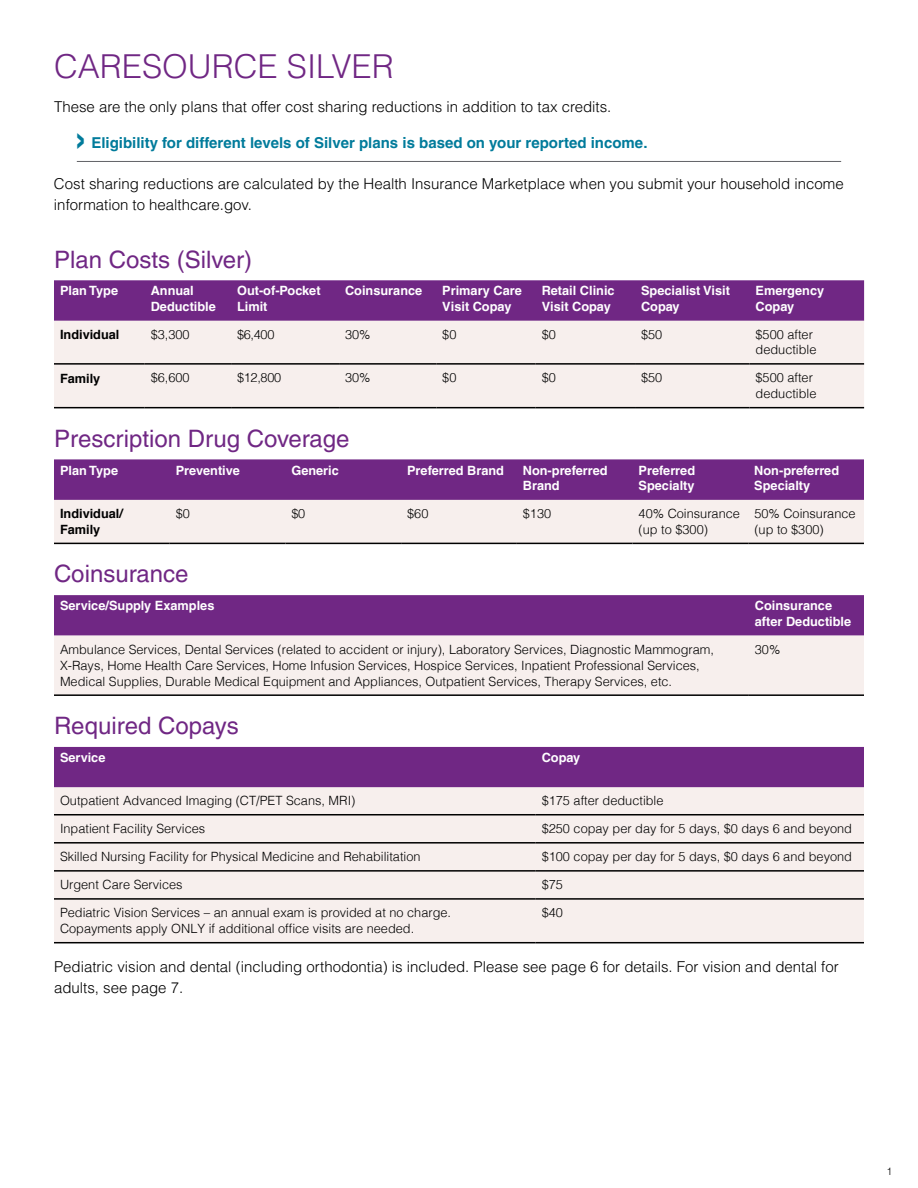
<style>
.page{position:relative;width:918px;height:1188px;background:#fff}
.page>*{position:absolute;margin:0;border:0;box-sizing:border-box;transform-origin:0 0}
.t1{font:700 39px "Helvetica LT Pro";color:#007b9b}
.t2{font:300 33px "Helvetica LT Pro";color:#702784}
.t3{font:24px "Helvetica LT Pro";color:#702784}
.t4{font:300 15px/21px "Helvetica LT Pro";color:#000}
.t5{font:700 15px "Helvetica LT Pro";color:#007b9b}
.t6{font:300 12.75px/15.8px "Helvetica";color:#000}
.t7{font:700 12.75px/15.8px "Helvetica LT Pro";color:#fff}
.t8{font:700 12.75px/15.8px "Helvetica";color:#000}
.t9{font:300 10.5px "Helvetica LT Pro";color:#000}
</style>
<div class="page">
<hr style="left:77px;top:161px;width:764px;height:1px;background:#606165">
<div style="left:54px;top:280px;width:810px;height:41px;background:#702784"></div>
<div style="left:54px;top:321px;width:810px;height:86px;background:#f7efed"></div>
<hr style="left:54px;top:363px;width:91px;height:2px;background:#000">
<hr style="left:145px;top:363px;width:86px;height:2px;background:#000">
<hr style="left:231px;top:363px;width:108px;height:2px;background:#000">
<hr style="left:339px;top:363px;width:97px;height:2px;background:#000">
<hr style="left:436px;top:363px;width:100px;height:2px;background:#000">
<hr style="left:536px;top:363px;width:99px;height:2px;background:#000">
<hr style="left:635px;top:363px;width:115px;height:2px;background:#000">
<hr style="left:750px;top:363px;width:114px;height:2px;background:#000">
<hr style="left:54px;top:407px;width:91px;height:1px;background:#000">
<hr style="left:145px;top:407px;width:86px;height:1px;background:#000">
<hr style="left:231px;top:407px;width:108px;height:1px;background:#000">
<hr style="left:339px;top:407px;width:97px;height:1px;background:#000">
<hr style="left:436px;top:407px;width:100px;height:1px;background:#000">
<hr style="left:536px;top:407px;width:99px;height:1px;background:#000">
<hr style="left:635px;top:407px;width:115px;height:1px;background:#000">
<hr style="left:750px;top:407px;width:114px;height:1px;background:#000">
<svg style="left:54px;top:459px;width:810px;height:84px;background:#b48db9"></svg>
<hr style="left:54px;top:543px;width:116px;height:1px;background:#000">
<hr style="left:170px;top:543px;width:115px;height:1px;background:#000">
<hr style="left:285px;top:543px;width:116px;height:1px;background:#000">
<hr style="left:401px;top:543px;width:116px;height:1px;background:#000">
<hr style="left:517px;top:543px;width:116px;height:1px;background:#000">
<hr style="left:633px;top:543px;width:115px;height:1px;background:#000">
<hr style="left:748px;top:543px;width:116px;height:1px;background:#000">
<div style="left:54px;top:595px;width:810px;height:41px;background:#702784"></div>
<div style="left:54px;top:636px;width:810px;height:58px;background:#f7efed"></div>
<hr style="left:54px;top:694px;width:695px;height:2px;background:#000">
<hr style="left:749px;top:694px;width:115px;height:2px;background:#000">
<div style="left:54px;top:747px;width:810px;height:40px;background:#702784"></div>
<div style="left:54px;top:787px;width:810px;height:155px;background:#f7efed"></div>
<hr style="left:54px;top:814px;width:482px;height:1px;background:#000">
<hr style="left:536px;top:814px;width:328px;height:1px;background:#000">
<hr style="left:54px;top:842px;width:482px;height:2px;background:#000">
<hr style="left:536px;top:842px;width:328px;height:2px;background:#000">
<hr style="left:54px;top:870px;width:482px;height:2px;background:#000">
<hr style="left:536px;top:870px;width:328px;height:2px;background:#000">
<hr style="left:54px;top:898px;width:482px;height:2px;background:#000">
<hr style="left:536px;top:898px;width:328px;height:2px;background:#000">
<hr style="left:54px;top:942px;width:482px;height:1px;background:#000">
<hr style="left:536px;top:942px;width:328px;height:1px;background:#000">
<h2 class="t2" style="left:54px;top:45px;width:341px">CARESOURCE SILVER</h2>
<p class="t4" style="left:54px;top:96px;width:559px">These are the only plans that offer cost sharing reductions in addition to tax credits.</p>
<h1 class="t1" style="left:74px;top:115px;width:14px">›</h1>
<p class="t5" style="left:91px;top:133px;width:558px">Eligibility for different levels of Silver plans is based on your reported income.</p>
<p class="t4" style="left:54px;top:173px;width:791px">Cost sharing reductions are calculated by the Health Insurance Marketplace when you submit your household income information to healthcare.gov.</p>
<h3 class="t3" style="left:54px;top:245px;width:200px">Plan Costs (Silver)</h3>
<p class="t7" style="left:60px;top:283px;width:60px">Plan Type</p>
<p class="t7" style="left:151px;top:283px;width:67px">Annual<br>Deductible</p>
<p class="t7" style="left:237px;top:283px;width:85px">Out-of-Pocket<br>Limit</p>
<p class="t7" style="left:345px;top:283px;width:79px">Coinsurance</p>
<p class="t7" style="left:442px;top:283px;width:81px">Primary Care<br>Visit Copay</p>
<p class="t7" style="left:542px;top:283px;width:74px">Retail Clinic<br>Visit Copay</p>
<p class="t7" style="left:641px;top:283px;width:90px">Specialist Visit<br>Copay</p>
<p class="t7" style="left:756px;top:283px;width:70px">Emergency<br>Copay</p>
<p class="t8" style="left:60px;top:327px;width:61px">Individual</p>
<p class="t6" style="left:151px;top:325px;width:40px">$3,300</p>
<p class="t6" style="left:237px;top:325px;width:39px">$6,400</p>
<p class="t6" style="left:345px;top:325px;width:27px">30%</p>
<p class="t6" style="left:442px;top:325px;width:16px">$0</p>
<p class="t6" style="left:542px;top:325px;width:16px">$0</p>
<p class="t6" style="left:641px;top:325px;width:23px">$50</p>
<p class="t6" style="left:756px;top:325px;width:62px">$500 after deductible</p>
<p class="t8" style="left:60px;top:371px;width:42px">Family</p>
<p class="t6" style="left:151px;top:369px;width:40px">$6,600</p>
<p class="t6" style="left:237px;top:369px;width:46px">$12,800</p>
<p class="t6" style="left:345px;top:369px;width:27px">30%</p>
<p class="t6" style="left:442px;top:369px;width:16px">$0</p>
<p class="t6" style="left:542px;top:369px;width:16px">$0</p>
<p class="t6" style="left:641px;top:369px;width:23px">$50</p>
<p class="t6" style="left:756px;top:369px;width:62px">$500 after deductible</p>
<h3 class="t3" style="left:54px;top:424px;width:297px">Prescription Drug Coverage</h3>
<p class="t7" style="left:60px;top:462px;width:60px">Plan Type</p>
<p class="t7" style="left:176px;top:462px;width:66px">Preventive</p>
<p class="t7" style="left:291px;top:462px;width:49px">Generic</p>
<p class="t7" style="left:407px;top:462px;width:98px">Preferred Brand</p>
<p class="t7" style="left:523px;top:462px;width:86px">Non-preferred<br>Brand</p>
<p class="t7" style="left:639px;top:462px;width:58px">Preferred<br>Specialty</p>
<p class="t7" style="left:754px;top:462px;width:86px">Non-preferred<br>Specialty</p>
<p class="t8" style="left:60px;top:506px;width:65px">Individual/<br>Family</p>
<p class="t6" style="left:176px;top:504px;width:16px">$0</p>
<p class="t6" style="left:291px;top:504px;width:15px">$0</p>
<p class="t6" style="left:407px;top:504px;width:23px">$60</p>
<p class="t6" style="left:523px;top:504px;width:30px">$130</p>
<p class="t6" style="left:639px;top:504px;width:103px">40% Coinsurance (up to $300)</p>
<p class="t6" style="left:754px;top:504px;width:103px">50% Coinsurance (up to $300)</p>
<h3 class="t3" style="left:54px;top:560px;width:136px">Coinsurance</h3>
<p class="t7" style="left:60px;top:598px;width:156px">Service/Supply Examples</p>
<p class="t7" style="left:755px;top:598px;width:98px">Coinsurance after Deductible</p>
<p class="t6" style="left:60px;top:641px;width:655px">Ambulance Services, Dental Services (related to accident or injury), Laboratory Services, Diagnostic Mammogram,<br>X-Rays, Home Health Care Services, Home Infusion Services, Hospice Services, Inpatient Professional Services,<br>Medical Supplies, Durable Medical Equipment and Appliances, Outpatient Services, Therapy Services, etc.</p>
<p class="t6" style="left:755px;top:641px;width:27px">30%</p>
<h3 class="t3" style="left:54px;top:712px;width:186px">Required Copays</h3>
<p class="t7" style="left:60px;top:750px;width:47px">Service</p>
<p class="t7" style="left:542px;top:750px;width:40px">Copay</p>
<p class="t6" style="left:60px;top:792px;width:297px">Outpatient Advanced Imaging (CT/PET Scans, MRI)</p>
<p class="t6" style="left:542px;top:792px;width:123px">$175 after deductible</p>
<p class="t6" style="left:60px;top:820px;width:147px">Inpatient Facility Services</p>
<p class="t6" style="left:542px;top:820px;width:312px">$250 copay per day for 5 days, $0 days 6 and beyond</p>
<p class="t6" style="left:60px;top:848px;width:362px">Skilled Nursing Facility for Physical Medicine and Rehabilitation</p>
<p class="t6" style="left:542px;top:848px;width:312px">$100 copay per day for 5 days, $0 days 6 and beyond</p>
<p class="t6" style="left:60px;top:876px;width:124px">Urgent Care Services</p>
<p class="t6" style="left:542px;top:876px;width:23px">$75</p>
<p class="t6" style="left:60px;top:904px;width:393px">Pediatric Vision Services – an annual exam is provided at no charge.<br>Copayments apply ONLY if additional office visits are needed.</p>
<p class="t6" style="left:542px;top:904px;width:23px">$40</p>
<p class="t4" style="left:54px;top:956px;width:786px">Pediatric vision and dental (including orthodontia) is included. Please see page 6 for details. For vision and dental for adults, see page 7.</p>
<p class="t9" style="left:887px;top:1165px;width:7px">1</p>
</div>
